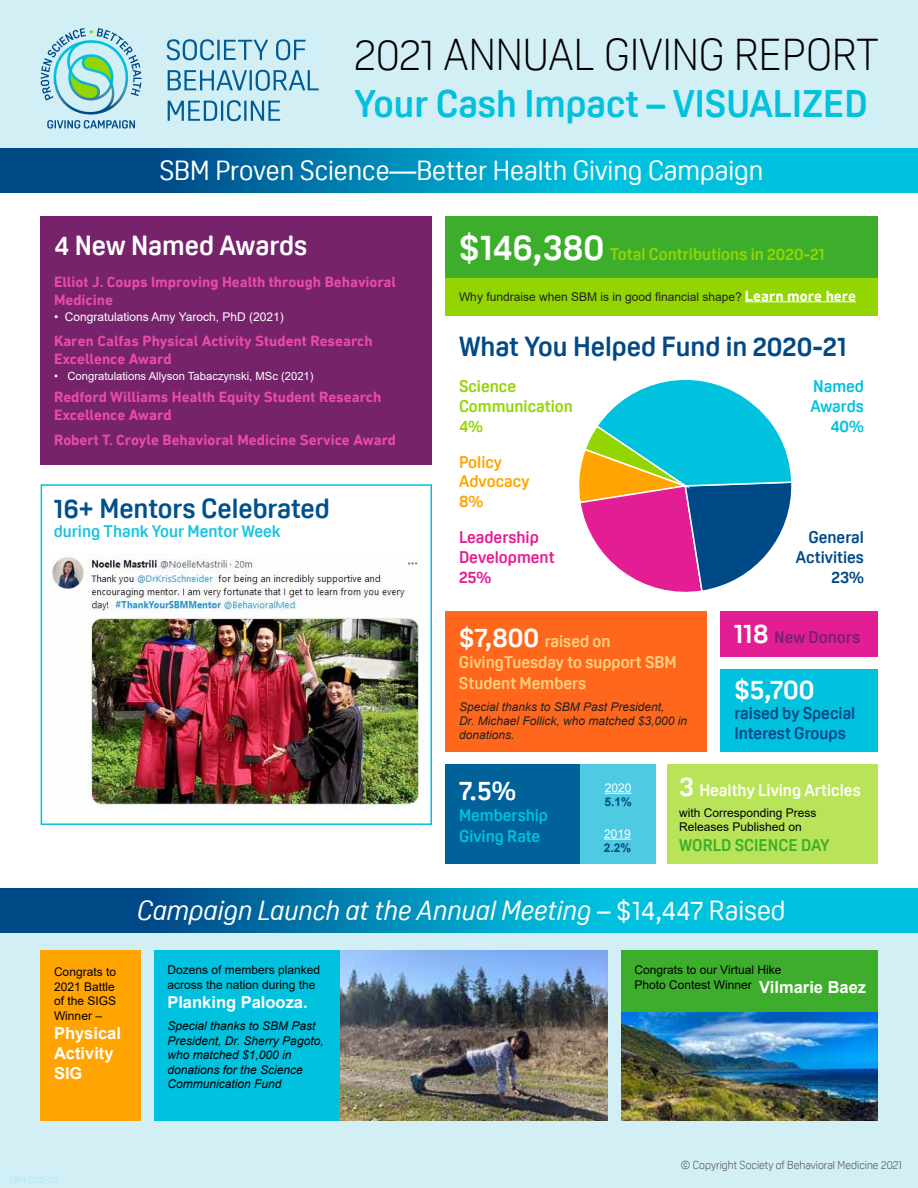
<style>
.page{position:relative;width:918px;height:1188px;background:#fff}
.page>*{position:absolute;margin:0;border:0;box-sizing:border-box;transform-origin:0 0}
.t1{font:300 43.5px "Oscine";color:#000}
.t2{font:700 37.5px "Oscine";color:#00c1de}
.t3{font:italic 27px "Oscine";color:#fff}
.t4{font:27px "Oscine";color:#fff}
.t5{font:700 27px "Oscine";color:#004987}
.t6{font:700 27px "Oscine";color:#fff}
.t7{font:700 27px "Oscine";color:#00508c}
.t8{font:700 16.5px/19.8px "Oscine";color:#93d500}
.t9{font:700 16.5px/21px "Oscine";color:#ffd180}
.t10{font:700 16.5px/19.8px "Oscine";color:#004987}
.t11{font:700 16.5px/19.8px "Arial";color:#fff}
.t12{font:700 16.5px/19.8px "Oscine";color:#00c1de}
.t13{font:700 16.5px "Oscine";color:#1ac3df}
.t14{font:700 16.5px/19.8px "Oscine";color:#e31d93}
.t15{font:700 16.5px "Oscine";color:#fff}
.t16{font:700 16.5px/19.8px "Oscine";color:#ffa400}
.t17{font:700 16.5px "Oscine";color:#3dae2b}
.t18{font:700 16.5px "Oscine";color:#76236c}
.t19{font:700 15px/18px "DIN Next LT Pro";color:#e94aa8}
.t20{font:12px/14.4px "Arial";color:#000}
.t21{font:italic 12px/14.4px "Arial";color:#000}
.t22{font:italic 12px/14.4px "Arial";color:#222223}
.t23{font:12px "Arial";color:#222223}
.t24{font:12px "Arial";color:#fff}
.t25{font:700 12px "Arial";color:#004987}
.t26{font:11.25px "Arial";color:#fff}
.t27{font:300 11.25px "Oscine";color:#414042}
.t28{font:300 9px "Oscine";color:#a3e0ee}
.s1{font-size:36px;color:#fff}
.s2{font-family:"DIN Next LT Pro";font-weight:700;font-size:15px;color:#fff}
.s3{font-size:27px;color:#fff}
.s4{font-size:27px}
.s5{font-style:normal}
</style>
<div class="page">
<div style="left:0;top:0;width:918px;height:156px;background:#d2eff6"></div>
<div style="left:0;top:927px;width:918px;height:261px;background:#d2eff6"></div>
<div style="left:621px;top:950px;width:257px;height:70px;background:#3dae2b"></div>
<div style="left:154px;top:950px;width:450px;height:170px;background:#00c1de"></div>
<div style="left:40px;top:950px;width:101px;height:171px;background:#ffa400"></div>
<div style="left:446px;top:765px;width:210px;height:99px;background:#006299"></div>
<div style="left:580px;top:765px;width:76px;height:99px;background:#4fcae3"></div>
<div style="left:667px;top:765px;width:211px;height:99px;background:#b9e459"></div>
<div style="left:720px;top:670px;width:158px;height:82px;background:#00c1de"></div>
<div style="left:720px;top:611px;width:158px;height:46px;background:#e31d93"></div>
<div style="left:446px;top:611px;width:261px;height:141px;background:#ff671d"></div>
<div style="left:446px;top:274px;width:432px;height:41px;background:#93d500"></div>
<div style="left:446px;top:216px;width:432px;height:62px;background:#3dae2b"></div>
<div style="left:40px;top:216px;width:392px;height:249px;background:#76236c"></div>
<svg style="left:0;top:148px;width:918px;height:44px;background:#0090bb"></svg>
<svg style="left:167px;top:39px;width:101px;height:21px"></svg>
<svg style="left:276px;top:39px;width:30px;height:21px"></svg>
<svg style="left:168px;top:70px;width:151px;height:21px"></svg>
<svg style="left:168px;top:100px;width:112px;height:21px"></svg>
<hr style="left:745px;top:301px;width:111px;height:1px;background:#fff">
<svg style="left:579px;top:380px;width:213px;height:212px"></svg>
<svg style="left:605px;top:793px;width:26px;height:1px"></svg>
<svg style="left:604px;top:839px;width:27px;height:1px"></svg>
<svg style="left:0;top:889px;width:918px;height:44px;background:#0091bb"></svg>
<img style="left:52px;top:554px;width:367px;height:255px">
<img style="left:340px;top:950px;width:268px;height:170px">
<img style="left:621px;top:1013px;width:257px;height:107px">
<svg style="left:41px;top:28px;width:100px;height:101px"></svg>
<div style="left:41px;top:484px;width:391px;height:341px;border:2px solid #00c1de"></div>
<h1 class="t1" style="left:354px;top:30px;width:527px">2021 ANNUAL GIVING REPORT</h1>
<h2 class="t2" style="left:354px;top:83px;width:515px">Your Cash Impact – VISUALIZED</h2>
<h3 class="t4" style="left:159px;top:155px;width:605px">SBM Proven Science—Better Health Giving Campaign</h3>
<h3 class="t6" style="left:54px;top:230px;width:255px">4 New Named Awards</h3>
<p class="t19" style="left:54px;top:272px;width:344px">Elliot J. Coups Improving Health through Behavioral<br>Medicine</p>
<p class="t24" style="left:54px;top:309px;width:231px">• Congratulations Amy Yaroch, PhD (2021)</p>
<p class="t19" style="left:54px;top:332px;width:320px">Karen Calfas Physical Activity Student Research<br>Excellence Award</p>
<p class="t26" style="left:54px;top:368px;width:261px">• Congratulations Allyson Tabaczynski, MSc (2021)</p>
<p class="t19" style="left:54px;top:388px;width:329px">Redford Williams Health Equity Student Research<br>Excellence Award</p>
<p class="t19" style="left:54px;top:430px;width:344px">Robert T. Croyle Behavioral Medicine Service Award</p>
<h3 class="t7" style="left:54px;top:493px;width:277px">16+ Mentors Celebrated</h3>
<p class="t13" style="left:54px;top:522px;width:228px">during Thank Your Mentor Week</p>
<p class="t8" style="left:459px;top:245px;width:367px"><span class="s1">$146,380</span> Total Contributions in 2020-21</p>
<p class="t23" style="left:459px;top:288px;width:399px">Why fundraise when SBM is in good financial shape? <span class="s2">Learn more here</span></p>
<h3 class="t5" style="left:459px;top:331px;width:390px">What You Helped Fund in 2020-21</h3>
<p class="t8" style="left:459px;top:376px;width:115px">Science<br>Communication<br>4%</p>
<p class="t16" style="left:459px;top:452px;width:72px">Policy<br>Advocacy<br>8%</p>
<p class="t14" style="left:459px;top:528px;width:97px">Leadership<br>Development<br>25%</p>
<p class="t12" style="left:810px;top:376px;width:55px;text-align:right">Named<br>Awards<br>40%</p>
<p class="t10" style="left:796px;top:528px;width:70px;text-align:right">General<br>Activities<br>23%</p>
<p class="t18" style="left:734px;top:628px;width:128px"><span class="s3">118</span> New Donors</p>
<h3 class="t6" style="left:734px;top:675px;width:82px">$5,700</h3>
<p class="t10" style="left:734px;top:703px;width:122px">raised by Special<br>Interest Groups</p>
<p class="t15" style="left:679px;top:781px;width:183px"><span class="s4">3</span> Healthy Living Articles</p>
<p class="t20" style="left:679px;top:805px;width:139px">with Corresponding Press<br>Releases Published on</p>
<p class="t17" style="left:679px;top:836px;width:152px">WORLD SCIENCE DAY</p>
<p class="t9" style="left:459px;top:631px;width:219px"><span class="s3">$7,800</span> raised on<br>GivingTuesday to support SBM<br>Student Members</p>
<p class="t22" style="left:459px;top:699px;width:230px">Special thanks to SBM Past President,<br>Dr. Michael Follick, who matched $3,000 in donations.</p>
<h3 class="t6" style="left:459px;top:775px;width:59px">7.5%</h3>
<p class="t12" style="left:459px;top:805px;width:91px;line-height:21px">Membership<br>Giving Rate</p>
<p class="t24" style="left:605px;top:779px;width:28px">2020</p>
<p class="t25" style="left:604px;top:794px;width:29px">5.1%</p>
<p class="t24" style="left:604px;top:825px;width:28px">2019</p>
<p class="t25" style="left:604px;top:840px;width:29px">2.2%</p>
<p class="t20" style="left:54px;top:965px;width:64px;text-align:justify">Congrats to 2021 Battle of the SIGS Winner –</p>
<p class="t11" style="left:54px;top:1024px;width:68px">Physical<br>Activity<br>SIG</p>
<h3 class="t3" style="left:137px;top:895px;width:650px">Campaign Launch at the Annual Meeting <span class="s5">– $14,447 Raised</span></h3>
<p class="t20" style="left:167px;top:963px;width:154px">Dozens of members planked across the nation during the</p>
<p class="t11" style="left:167px;top:993px;width:142px">Planking Palooza.</p>
<p class="t21" style="left:167px;top:1019px;width:158px">Special thanks to SBM Past<br>President, Dr. Sherry Pagoto, who matched $1,000 in donations for the Science<br>Communication Fund</p>
<p class="t20" style="left:634px;top:963px;width:148px">Congrats to our Virtual Hike<br>Photo Contest Winner</p>
<p class="t11" style="left:759px;top:977px;width:109px">Vilmarie Baez</p>
<p class="t28" style="left:9px;top:1174px;width:52px">SBM-0122-137</p>
<p class="t27" style="left:681px;top:1159px;width:222px">© Copyright Society of Behavioral Medicine 2021</p>
</div>
